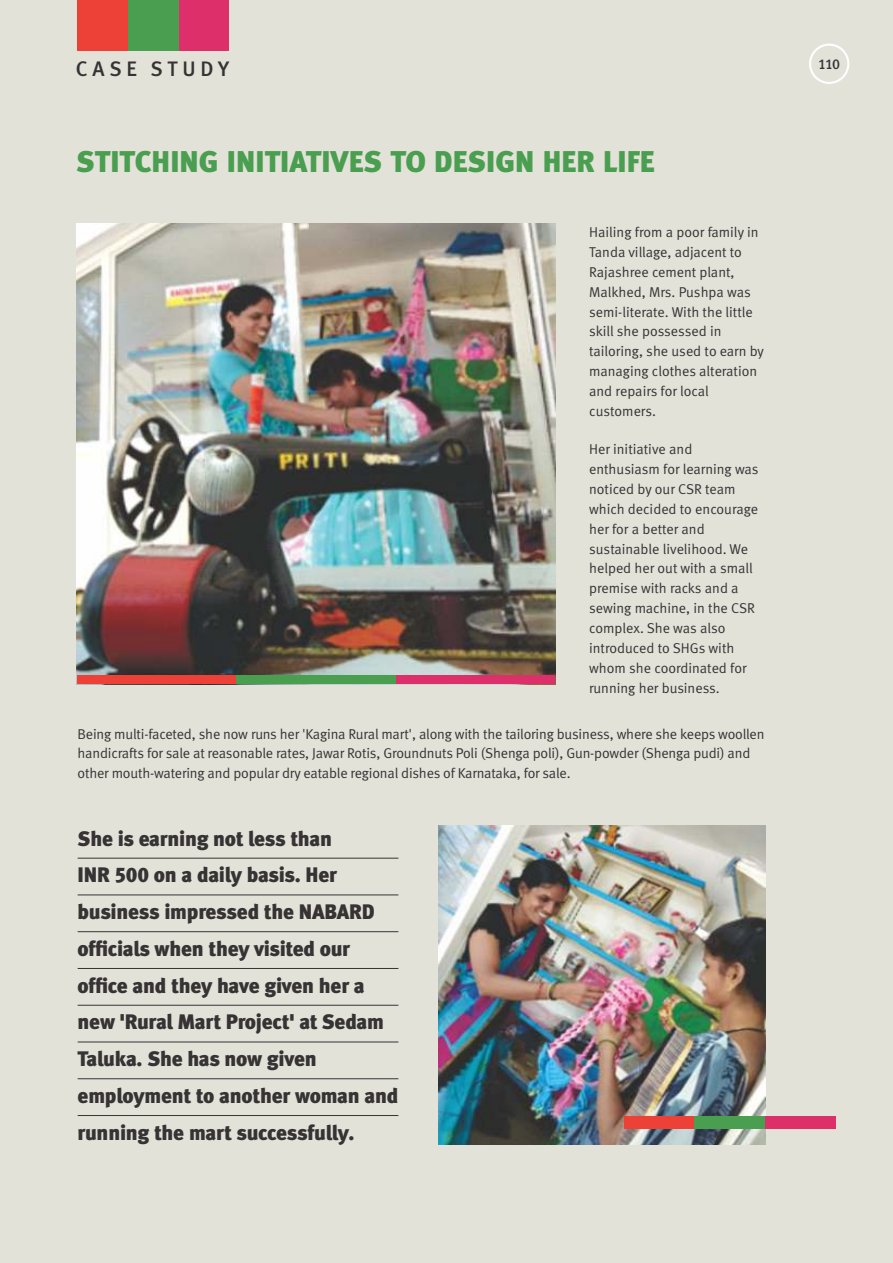
<style>
.page{position:relative;width:893px;height:1263px;background:#e3e2d9}
.page>*{position:absolute;margin:0;border:0;box-sizing:border-box;transform-origin:0 0}
.t1{font:30px "Meta Black LF";letter-spacing:.005em;color:#4a9e4f}
.t2{font:21px/36.8px "Meta Black LF";letter-spacing:-.01em;color:#373334}
.t3{font:21px "Meta Medium LF";letter-spacing:.23em;color:#373334}
.t4{font:14.25px/20px "Meta Normal LF";color:#373334}
.t5{font:14.25px "Meta Medium LF";color:#373334}
</style>
<div class="page">
<hr style="left:78px;top:931px;width:320px;height:1px;background:#373334">
<hr style="left:78px;top:894px;width:320px;height:1px;background:#373334">
<hr style="left:78px;top:858px;width:320px;height:1px;background:#373334">
<hr style="left:78px;top:1115px;width:320px;height:1px;background:#373334">
<hr style="left:78px;top:1078px;width:320px;height:1px;background:#373334">
<hr style="left:78px;top:1005px;width:320px;height:1px;background:#373334">
<hr style="left:78px;top:1041px;width:320px;height:1px;background:#373334">
<hr style="left:78px;top:968px;width:320px;height:1px;background:#373334">
<img style="left:438px;top:826px;width:327px;height:318px">
<img style="left:77px;top:223px;width:478px;height:453px">
<div style="left:178px;top:0;width:50px;height:50px;background:#dd2f6a"></div>
<div style="left:128px;top:0;width:50px;height:50px;background:#4a9e4f"></div>
<div style="left:78px;top:0;width:50px;height:50px;background:#ed4037"></div>
<div style="left:77px;top:676px;width:159px;height:8px;background:#ed4037"></div>
<div style="left:396px;top:676px;width:159px;height:8px;background:#dd2f6a"></div>
<div style="left:236px;top:676px;width:160px;height:8px;background:#4a9e4f"></div>
<div style="left:624px;top:1116px;width:70px;height:13px;background:#ed4037"></div>
<div style="left:765px;top:1116px;width:71px;height:13px;background:#dd2f6a"></div>
<div style="left:694px;top:1116px;width:71px;height:13px;background:#4a9e4f"></div>
<div style="left:809px;top:44px;width:40px;height:40px;border:2px solid #fefefe;border-radius:50%"></div>
<h2 class="t3" style="left:76px;top:57px;width:155px">CASE STUDY</h2>
<p class="t5" style="left:818px;top:55px;width:24px">110</p>
<h1 class="t1" style="left:76px;top:144px;width:580px">STITCHING INITIATIVES TO DESIGN HER LIFE</h1>
<p class="t4" style="left:589px;top:222px;width:176px">Hailing from a poor family in<br>Tanda village, adjacent to<br>Rajashree cement plant,<br>Malkhed, Mrs. Pushpa was semi-literate. With the little skill she possessed in tailoring, she used to earn by managing clothes alteration and repairs for local customers.</p>
<p class="t4" style="left:589px;top:439px;width:171px">Her initiative and enthusiasm for learning was noticed by our CSR team which decided to encourage her for a better and sustainable livelihood. We helped her out with a small premise with racks and a sewing machine, in the CSR complex. She was also introduced to SHGs with whom she coordinated for running her business.</p>
<p class="t4" style="left:78px;top:723px;width:688px">Being multi-faceted, she now runs her 'Kagina Rural mart', along with the tailoring business, where she keeps woollen handicrafts for sale at reasonable rates, Jawar Rotis, Groundnuts Poli (Shenga poli), Gun-powder (Shenga pudi) and other mouth-watering and popular dry eatable regional dishes of Karnataka, for sale.</p>
<p class="t2" style="left:78px;top:820px;width:322px">She is earning not less than<br>INR 500 on a daily basis. Her business impressed the NABARD officials when they visited our office and they have given her a new 'Rural Mart Project' at Sedam<br>Taluka. She has now given employment to another woman and running the mart successfully.</p>
</div>
